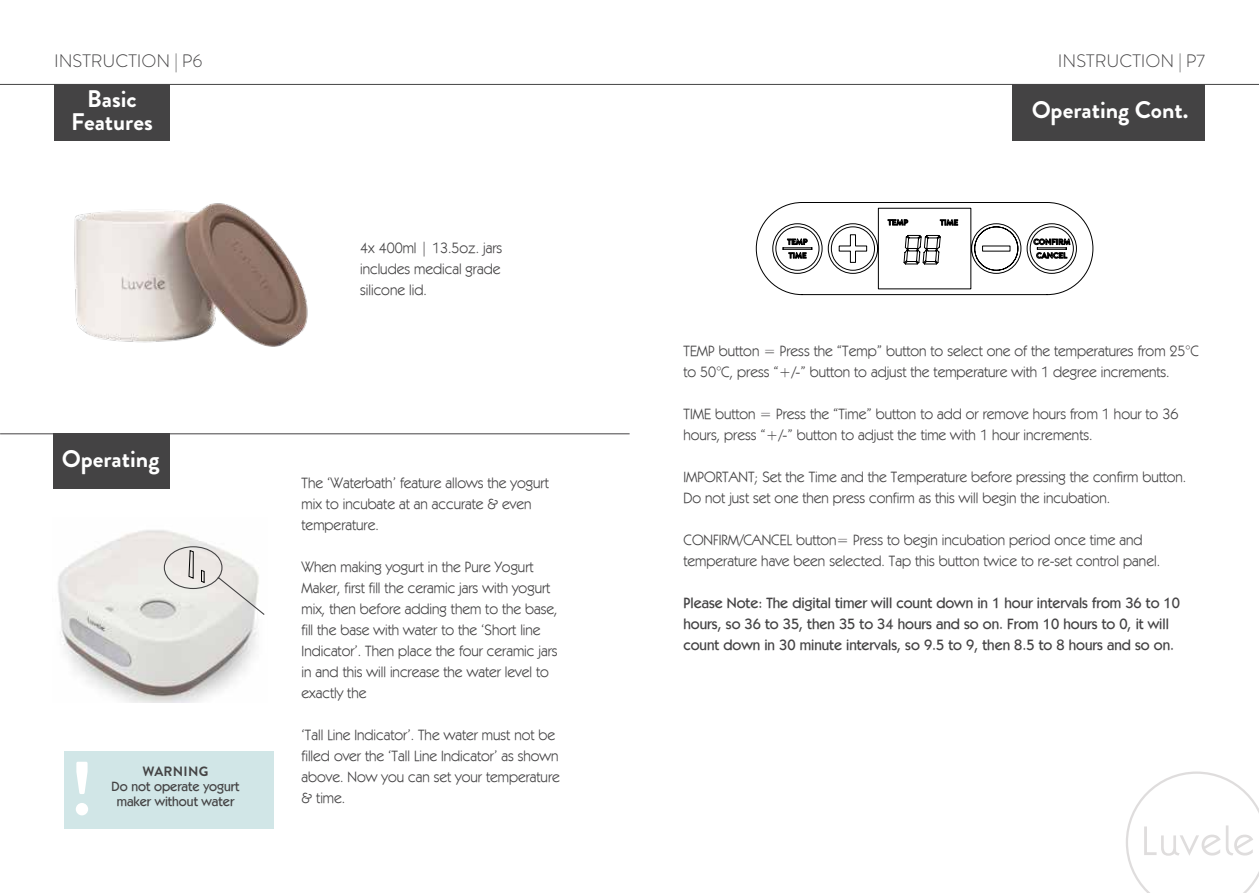
<style>
.page{position:relative;width:1259px;height:893px;background:#fff}
.page>*{position:absolute;margin:0;border:0;box-sizing:border-box;transform-origin:0 0}
.t1{font:700 75.6px "Brandon Grotesque";color:#fff}
.t2{font:700 24px/22.5px "Brandon Grotesque";color:#fff;text-align:center}
.t3{font:300 18px "Brandon Grotesque";color:#444344}
.t4{font:15px/21px "Kabel IT Cby BT";color:#444344}
.t5{font:500 15px/21px "Kabel IT Cby BT";color:#444344}
.t6{font:500 13.5px/15px "Kabel IT Cby BT";color:#444344;text-align:center}
.t7{font:700 13.5px "Brandon Grotesque";letter-spacing:.02em;color:#444344}
</style>
<div class="page">
<svg style="left:1126px;top:771px;width:133px;height:122px"></svg>
<img style="left:74px;top:203px;width:234px;height:144px">
<hr style="left:0;top:84px;width:1259px;height:1px;background:#444344">
<div style="left:54px;top:84px;width:116px;height:56px;background:#444344"></div>
<img style="left:58px;top:530px;width:201px;height:173px">
<svg style="left:163px;top:546px;width:102px;height:70px;background:#e2e1de"></svg>
<div style="left:64px;top:752px;width:209px;height:77px;background:#d1e6e7"></div>
<div style="left:53px;top:433px;width:116px;height:56px;background:#444344"></div>
<hr style="left:0;top:433px;width:629px;height:1px;background:#444344">
<div style="left:1012px;top:85px;width:192px;height:56px;background:#444344"></div>
<svg style="left:756px;top:202px;width:337px;height:93px"></svg>
<p class="t3" style="left:54px;top:49px;width:150px">INSTRUCTION | P6</p>
<h2 class="t2" style="left:71px;top:88px;width:83px">Basic<br>Features</h2>
<h2 class="t2" style="left:62px;top:448px;width:99px">Operating</h2>
<h1 class="t1" style="left:70px;top:736px;width:25px">!</h1>
<p class="t7" style="left:142px;top:761px;width:68px">WARNING</p>
<p class="t6" style="left:112px;top:778px;width:129px">Do not operate yogurt maker without water</p>
<p class="t4" style="left:360px;top:237px;width:144px;text-align:justify">4x 400ml | 13.5oz. jars includes medical grade silicone lid.</p>
<p class="t4" style="left:302px;top:472px;width:249px">The ‘Waterbath’ feature allows the yogurt mix to incubate at an accurate &amp; even temperature.</p>
<p class="t4" style="left:302px;top:556px;width:258px">When making yogurt in the Pure Yogurt Maker, first fill the ceramic jars with yogurt mix, then before adding them to the base, fill the base with water to the ‘Short line Indicator’. Then place the four ceramic jars in and this will increase the water level to exactly the</p>
<p class="t4" style="left:302px;top:724px;width:260px">‘Tall Line Indicator’. The water must not be filled over the ‘Tall Line Indicator’ as shown above. Now you can set your temperature &amp; time.</p>
<p class="t3" style="left:1058px;top:48px;width:148px">INSTRUCTION | P7</p>
<h2 class="t2" style="left:1032px;top:99px;width:158px">Operating Cont.</h2>
<p class="t4" style="left:683px;top:340px;width:517px">TEMP button = Press the “Temp” button to select one of the temperatures from 25°C to 50°C, press “+/-” button to adjust the temperature with 1 degree increments.</p>
<p class="t4" style="left:683px;top:403px;width:496px">TIME button = Press the “Time” button to add or remove hours from 1 hour to 36 hours, press “+/-” button to adjust the time with 1 hour increments.</p>
<p class="t4" style="left:683px;top:466px;width:504px">IMPORTANT; Set the Time and the Temperature before pressing the confirm button.<br>Do not just set one then press confirm as this will begin the incubation.</p>
<p class="t4" style="left:683px;top:529px;width:478px">CONFIRM/CANCEL button= Press to begin incubation period once time and temperature have been selected. Tap this button twice to re-set control panel.</p>
<p class="t5" style="left:683px;top:592px;width:498px">Please Note: The digital timer will count down in 1 hour intervals from 36 to 10 hours, so 36 to 35, then 35 to 34 hours and so on. From 10 hours to 0, it will count down in 30 minute intervals, so 9.5 to 9, then 8.5 to 8 hours and so on.</p>
</div>
